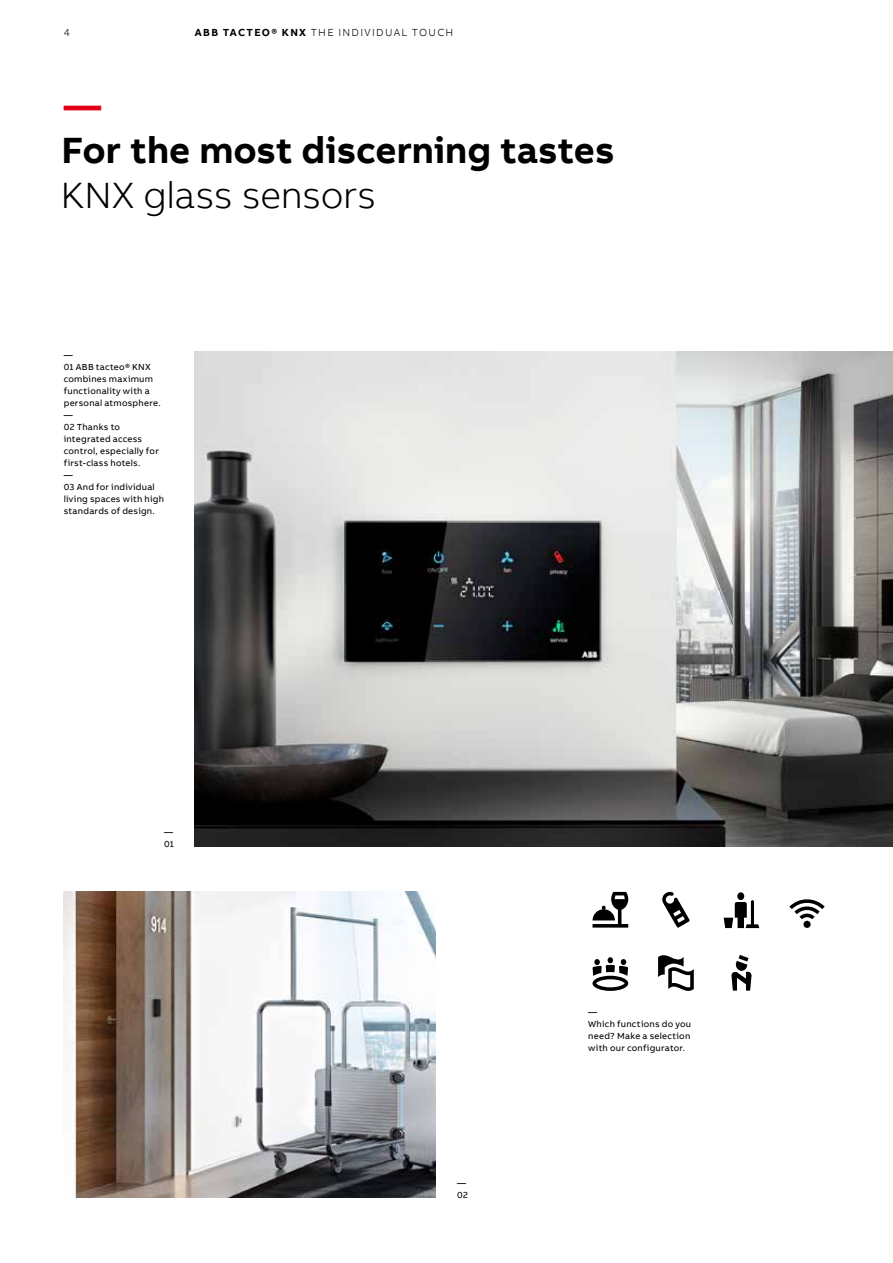
<style>
.page{position:relative;width:893px;height:1263px;background:#fff}
.page>*{position:absolute;margin:0;border:0;box-sizing:border-box;transform-origin:0 0}
.t1{font:700 37.5px "AB Bvoice";color:#000}
.t2{font:300 37.5px "AB Bvoice";letter-spacing:-.01em;color:#000}
.t3{font:700 37.5px "AB Bvoice";color:#e30015}
.t4{font:300 10.5px "AB Bvoice";letter-spacing:.12em;color:#000}
.t5{font:9px/12px "AB Bvoice";letter-spacing:.025em;color:#000}
.s1{font-weight:700}
</style>
<div class="page">
<img style="left:64px;top:892px;width:372px;height:306px">
<img style="left:195px;top:352px;width:698px;height:495px">
<svg style="left:592px;top:892px;width:36px;height:35px"></svg>
<svg style="left:592px;top:957px;width:36px;height:34px"></svg>
<svg style="left:658px;top:955px;width:36px;height:36px"></svg>
<svg style="left:662px;top:892px;width:28px;height:35px"></svg>
<svg style="left:731px;top:955px;width:21px;height:35px"></svg>
<svg style="left:724px;top:900px;width:35px;height:28px"></svg>
<div style="left:737px;top:892px;width:7px;height:8px;background:#000;border-radius:50%"></div>
<svg style="left:789px;top:899px;width:36px;height:20px"></svg>
<div style="left:803px;top:921px;width:8px;height:7px;background:#000;border-radius:50%"></div>
<p class="t4" style="left:64px;top:26px;width:8px">4</p>
<p class="t4" style="left:195px;top:26px;width:260px"><span class="s1">ABB TACTEO® KNX</span> THE INDIVIDUAL TOUCH</p>
<h1 class="t3" style="left:64px;top:81px;width:39px">—</h1>
<h1 class="t1" style="left:62px;top:126px;width:555px">For the most discerning tastes</h1>
<h1 class="t2" style="left:60px;top:173px;width:317px">KNX glass sensors</h1>
<p class="t5" style="left:64px;top:349px;width:102px">—<br>01 ABB tacteo® KNX combines maximum functionality with a personal atmosphere. —<br>02 Thanks to integrated access control, especially for first-class hotels.<br>—<br>03 And for individual living spaces with high standards of design.</p>
<p class="t5" style="left:164px;top:826px;width:11px">—<br>01</p>
<p class="t5" style="left:457px;top:1177px;width:12px">—<br>02</p>
<p class="t5" style="left:588px;top:1006px;width:104px">—<br>Which functions do you need? Make a selection with our configurator.</p>
</div>
